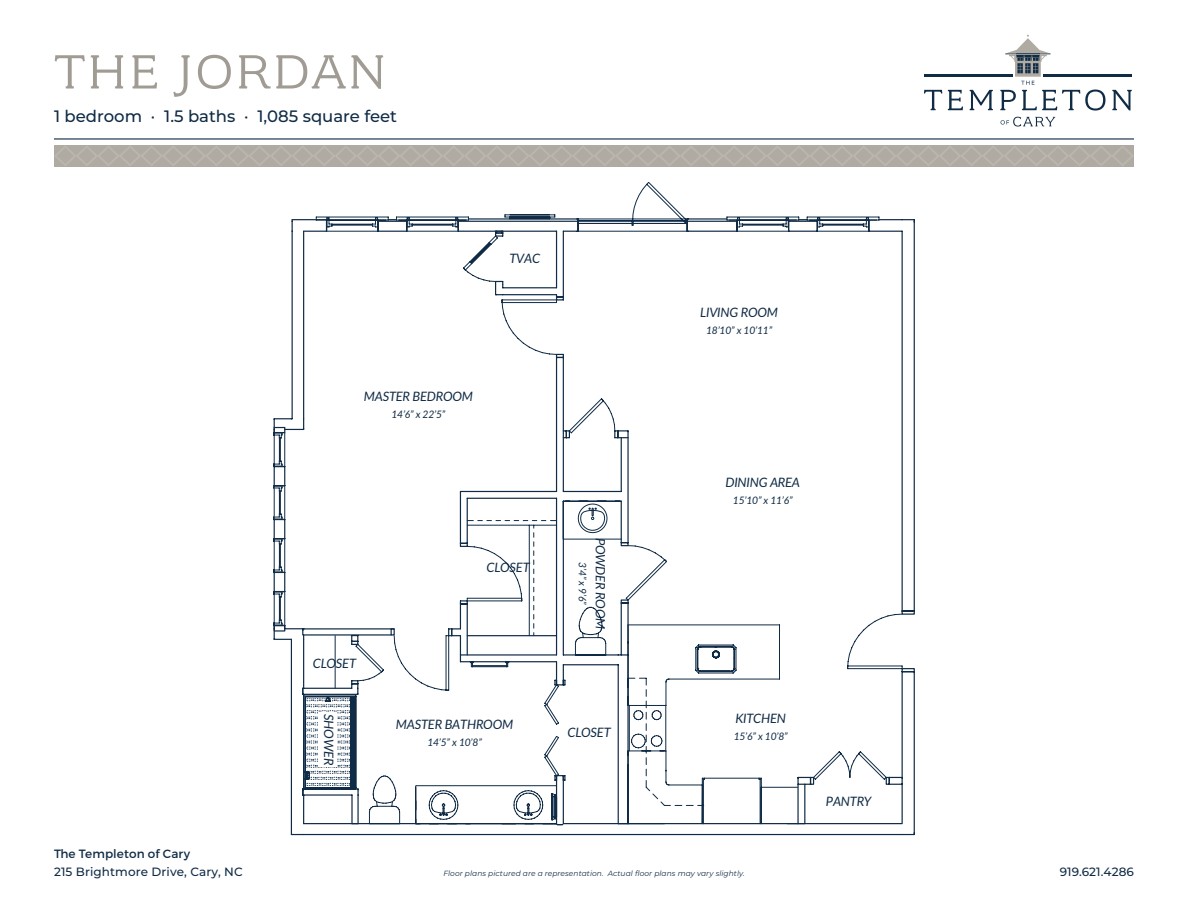
<style>
.page{position:relative;width:1188px;height:918px;background:#fff}
.page>*{position:absolute;margin:0;border:0;box-sizing:border-box;transform-origin:0 0}
.t1{font:54px "Fairplex Wide OT";letter-spacing:.025em;color:#a09c94}
.Units{font:500 16.5px "Montserrat";color:#102b45}
.t2{font:italic 12.9px "Lato";letter-spacing:-.02em;color:#102b45}
.t3{font:500 12px "Montserrat";letter-spacing:.01em;color:#102b45}
.t4{font:12px "Montserrat";letter-spacing:.01em;color:#102b45}
.t5{font:italic 10.35px "Lato";letter-spacing:-.02em;color:#102b45}
.t6{font:italic 7.5px "Montserrat";letter-spacing:.01em;color:#102b45}
</style>
<div class="page">
<hr style="left:54px;top:138px;width:1080px;height:2px;background:#102b45">
<svg style="left:924px;top:90px;width:18px;height:20px"></svg>
<svg style="left:948px;top:90px;width:15px;height:20px"></svg>
<svg style="left:970px;top:90px;width:23px;height:20px"></svg>
<svg style="left:1112px;top:90px;width:20px;height:20px"></svg>
<svg style="left:1001px;top:117px;width:54px;height:10px"></svg>
<hr style="left:1043px;top:76px;width:89px;height:1px;background:#102b45">
<hr style="left:1043px;top:74px;width:89px;height:1px;background:#102b45">
<hr style="left:924px;top:76px;width:89px;height:1px;background:#102b45">
<hr style="left:924px;top:74px;width:89px;height:1px;background:#102b45">
<svg style="left:1000px;top:35px;width:105px;height:76px"></svg>
<svg style="left:54px;top:145px;width:1080px;height:22px;background:#b1aca4"></svg>
<svg style="left:290px;top:219px;width:625px;height:616px"></svg>
<svg style="left:273px;top:217px;width:630px;height:608px"></svg>
<div style="left:274px;top:427px;width:11px;height:6px;border:1px solid #102b45"></div>
<svg style="left:273px;top:485px;width:525px;height:339px"></svg>
<svg style="left:273px;top:486px;width:10px;height:34px"></svg>
<hr style="left:284px;top:433px;width:1px;height:34px;background:#102b45">
<svg style="left:273px;top:433px;width:10px;height:34px"></svg>
<hr style="left:327px;top:231px;width:51px;height:1px;background:#102b45">
<svg style="left:327px;top:218px;width:6px;height:10px"></svg>
<hr style="left:332px;top:225px;width:40px;height:1px;background:#102b45">
<hr style="left:332px;top:224px;width:40px;height:1px;background:#102b45">
<hr style="left:316px;top:220px;width:72px;height:1px;background:#102b45">
<hr style="left:316px;top:217px;width:72px;height:1px;background:#102b45">
<svg style="left:355px;top:182px;width:548px;height:598px"></svg>
<div style="left:319px;top:712px;width:18px;height:55px;background:#fff"></div>
<p class="t1" style="left:54px;top:41px;width:334px">THE JORDAN</p>
<p class="Units" style="left:54px;top:104px;width:345px">1 bedroom · 1.5 baths · 1,085 square feet</p>
<p class="t2" style="left:509px;top:249px;width:32px">TVAC</p>
<p class="t2" style="left:364px;top:387px;width:111px">MASTER BEDROOM</p>
<p class="t5" style="left:391px;top:407px;width:56px">14’6” x 22’5”</p>
<p class="t2" style="left:313px;top:654px;width:45px">CLOSET</p>
<p class="t2" style="left:338px;top:714px;width:53px;rotate:90deg">SHOWER</p>
<p class="t2" style="left:487px;top:559px;width:45px">CLOSET</p>
<p class="t2" style="left:396px;top:715px;width:119px">MASTER BATHROOM</p>
<p class="t5" style="left:427px;top:735px;width:56px">14’5” x 10’8”</p>
<p class="t5" style="left:590px;top:562px;width:44px;rotate:90deg">3’4” x 9’6”</p>
<p class="t2" style="left:610px;top:538px;width:93px;rotate:90deg">POWDER ROOM</p>
<p class="t2" style="left:568px;top:723px;width:45px">CLOSET</p>
<p class="t2" style="left:700px;top:304px;width:79px">LIVING ROOM</p>
<p class="t5" style="left:706px;top:323px;width:68px">18’10” x 10’11”</p>
<p class="t2" style="left:726px;top:473px;width:76px">DINING AREA</p>
<p class="t5" style="left:733px;top:493px;width:61px">15’10” x 11’6”</p>
<p class="t2" style="left:735px;top:709px;width:52px">KITCHEN</p>
<p class="t5" style="left:734px;top:729px;width:56px">15’6” x 10’8”</p>
<p class="t2" style="left:826px;top:793px;width:47px">PANTRY</p>
<p class="t4" style="left:54px;top:846px;width:138px">The Templeton of Cary</p>
<p class="t3" style="left:54px;top:863px;width:190px">215 Brightmore Drive, Cary, NC</p>
<p class="t6" style="left:443px;top:868px;width:303px">Floor plans pictured are a representation. Actual floor plans may vary slightly.</p>
<p class="t3" style="left:1060px;top:863px;width:76px">919.621.4286</p>
</div>
